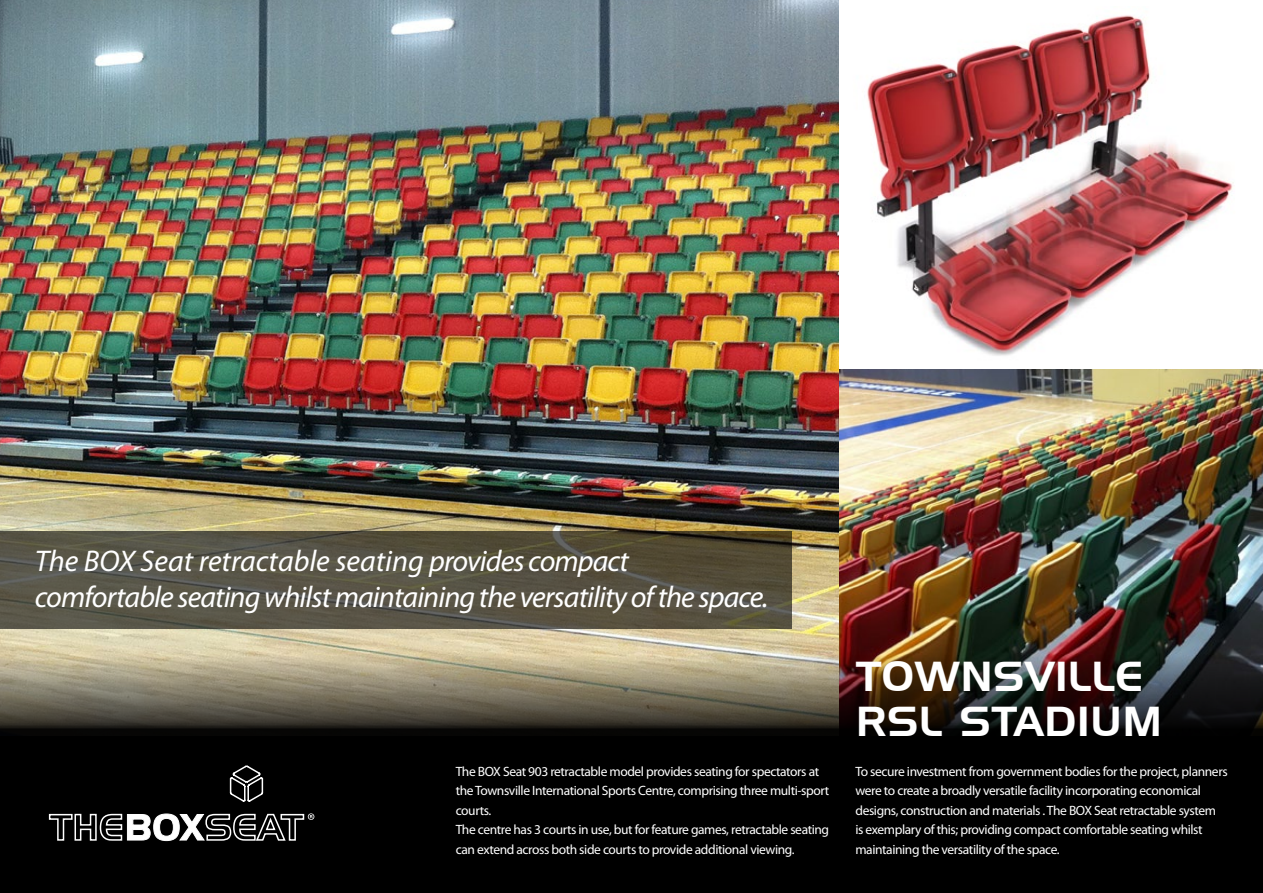
<style>
.page{position:relative;width:1263px;height:893px;background:#fff}
.page>*{position:absolute;margin:0;border:0;box-sizing:border-box;transform-origin:0 0}
.t1{font:40.8px/44.1px "Handel Gothic BT";letter-spacing:.025em;color:#fff}
.t2{font:italic 30px/36px "Myriad Pro";letter-spacing:-.03em;color:#fff}
.t3{font:13.5px/19.5px "Myriad Pro";letter-spacing:-.03em;color:#fff}
</style>
<div class="page">
<div style="left:0;top:736px;width:1263px;height:157px;background:#000"></div>
<svg style="left:229px;top:765px;width:35px;height:37px"></svg>
<svg style="left:48px;top:813px;width:266px;height:29px"></svg>
<img style="left:838px;top:369px;width:425px;height:249px">
<img style="left:838px;top:6px;width:396px;height:363px">
<img style="left:0;top:0;width:838px;height:618px">
<img style="left:0;top:618px;width:1263px;height:118px">
<svg style="left:0;top:531px;width:792px;height:98px;fill:#585345"></svg>
<h2 class="t2" style="left:35px;top:543px;width:735px">The BOX Seat retractable seating provides compact comfortable seating whilst maintaining the versatility of the space.</h2>
<h1 class="t1" style="left:856px;top:654px;width:307px">TOWNSVILLE<br>RSL STADIUM</h1>
<p class="t3" style="left:456px;top:761px;width:375px">The BOX Seat 903 retractable model provides seating for spectators at the Townsville International Sports Centre, comprising three multi-sport courts.<br>The centre has 3 courts in use, but for feature games, retractable seating can extend across both side courts to provide additional viewing.</p>
<p class="t3" style="left:855px;top:761px;width:374px">To secure investment from government bodies for the project, planners were to create a broadly versatile facility incorporating economical designs, construction and materials . The BOX Seat retractable system<br>is exemplary of this; providing compact comfortable seating whilst maintaining the versatility of the space.</p>
</div>
